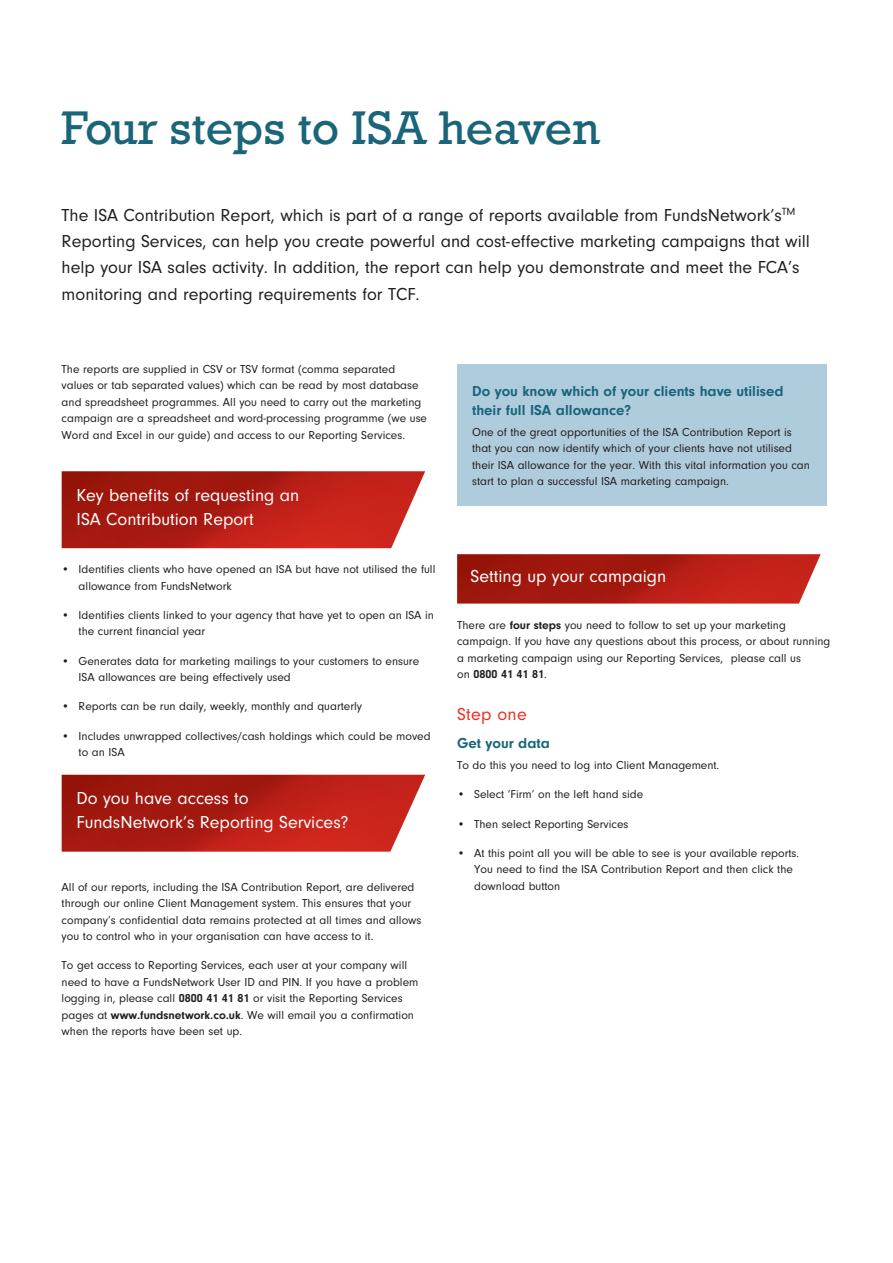
<style>
.page{position:relative;width:893px;height:1263px;background:#fff}
.page>*{position:absolute;margin:0;border:0;box-sizing:border-box;transform-origin:0 0}
.t1{font:48px "Rockwellfor Funds Network";color:#1a6579}
.t2{font:18px/26.2px "Neuzeit Gro";color:#231f20}
.t3{font:18px/24px "Neuzeit Gro";color:#fff}
.t4{font:18px "Neuzeit Gro";letter-spacing:.015em;color:#ee2e22}
.t5{font:700 15px/19.5px "Neuzeit Gro";color:#1a6579}
.t6{font:12px/16.5px "Neuzeit Gro";color:#231f20}
.s1{font-weight:700}
</style>
<div class="page">
<img style="left:62px;top:471px;width:363px;height:77px">
<img style="left:62px;top:775px;width:363px;height:77px">
<div style="left:457px;top:365px;width:370px;height:141px;background:#afccdd"></div>
<img style="left:457px;top:554px;width:364px;height:49px">
<h1 class="t1" style="left:62px;top:100px;width:540px">Four steps to ISA heaven</h1>
<p class="t2" style="left:62px;top:202px;width:750px">The ISA Contribution Report, which is part of a range of reports available from FundsNetwork’s<sup>TM </sup>Reporting Services, can help you create powerful and cost-effective marketing campaigns that will help your ISA sales activity. In addition, the report can help you demonstrate and meet the FCA’s monitoring and reporting requirements for TCF.</p>
<p class="t6" style="left:62px;top:361px;width:367px">The reports are supplied in CSV or TSV format (comma separated values or tab separated values) which can be read by most database and spreadsheet programmes. All you need to carry out the marketing campaign are a spreadsheet and word-processing programme (we use Word and Excel in our guide) and access to our Reporting Services.</p>
<h2 class="t3" style="left:77px;top:483px;width:224px">Key benefits of requesting an<br>ISA Contribution Report</h2>
<p class="t6" style="left:79px;top:561px;width:358px;text-indent:-17px">• Identifies clients who have opened an ISA but have not utilised the full allowance from FundsNetwork</p>
<p class="t6" style="left:79px;top:607px;width:357px;text-indent:-17px">• Identifies clients linked to your agency that have yet to open an ISA in the current financial year</p>
<p class="t6" style="left:79px;top:653px;width:342px;text-indent:-17px">• Generates data for marketing mailings to your customers to ensure<br>ISA allowances are being effectively used</p>
<p class="t6" style="left:62px;top:698px;width:302px">• Reports can be run daily, weekly, monthly and quarterly</p>
<p class="t6" style="left:79px;top:728px;width:353px;text-indent:-17px">• Includes unwrapped collectives/cash holdings which could be moved to an ISA</p>
<h2 class="t3" style="left:77px;top:787px;width:273px">Do you have access to<br>FundsNetwork’s Reporting Services?</h2>
<p class="t6" style="left:62px;top:878px;width:361px">All of our reports, including the ISA Contribution Report, are delivered through our online Client Management system. This ensures that your company’s confidential data remains protected at all times and allows you to control who in your organisation can have access to it.</p>
<p class="t6" style="left:62px;top:957px;width:358px">To get access to Reporting Services, each user at your company will need to have a FundsNetwork User ID and PIN. If you have a problem logging in, please call <span class="s1">0800 41 41 81</span> or visit the Reporting Services pages at <span class="s1">www.fundsnetwork.co.uk</span>. We will email you a confirmation when the reports have been set up.</p>
<p class="t5" style="left:472px;top:381px;width:313px">Do you know which of your clients have utilised their full ISA allowance?</p>
<p class="t6" style="left:472px;top:424px;width:339px">One of the great opportunities of the ISA Contribution Report is that you can now identify which of your clients have not utilised their ISA allowance for the year. With this vital information you can start to plan a successful ISA marketing campaign.</p>
<h2 class="t3" style="left:471px;top:565px;width:197px">Setting up your campaign</h2>
<p class="t6" style="left:457px;top:617px;width:375px">There are <span class="s1">four steps</span> you need to follow to set up your marketing campaign. If you have any questions about this process, or about running a marketing campaign using our Reporting Services, please call us<br>on <span class="s1">0800 41 41 81</span>.</p>
<h2 class="t4" style="left:457px;top:705px;width:71px">Step one</h2>
<p class="t5" style="left:457px;top:734px;width:94px">Get your data</p>
<p class="t6" style="left:457px;top:757px;width:264px">To do this you need to log into Client Management.</p>
<p class="t6" style="left:457px;top:786px;width:188px">• Select ‘Firm’ on the left hand side</p>
<p class="t6" style="left:457px;top:816px;width:173px">• Then select Reporting Services</p>
<p class="t6" style="left:474px;top:845px;width:327px;text-indent:-17px">• At this point all you will be able to see is your available reports.<br>You need to find the ISA Contribution Report and then click the download button</p>
</div>
